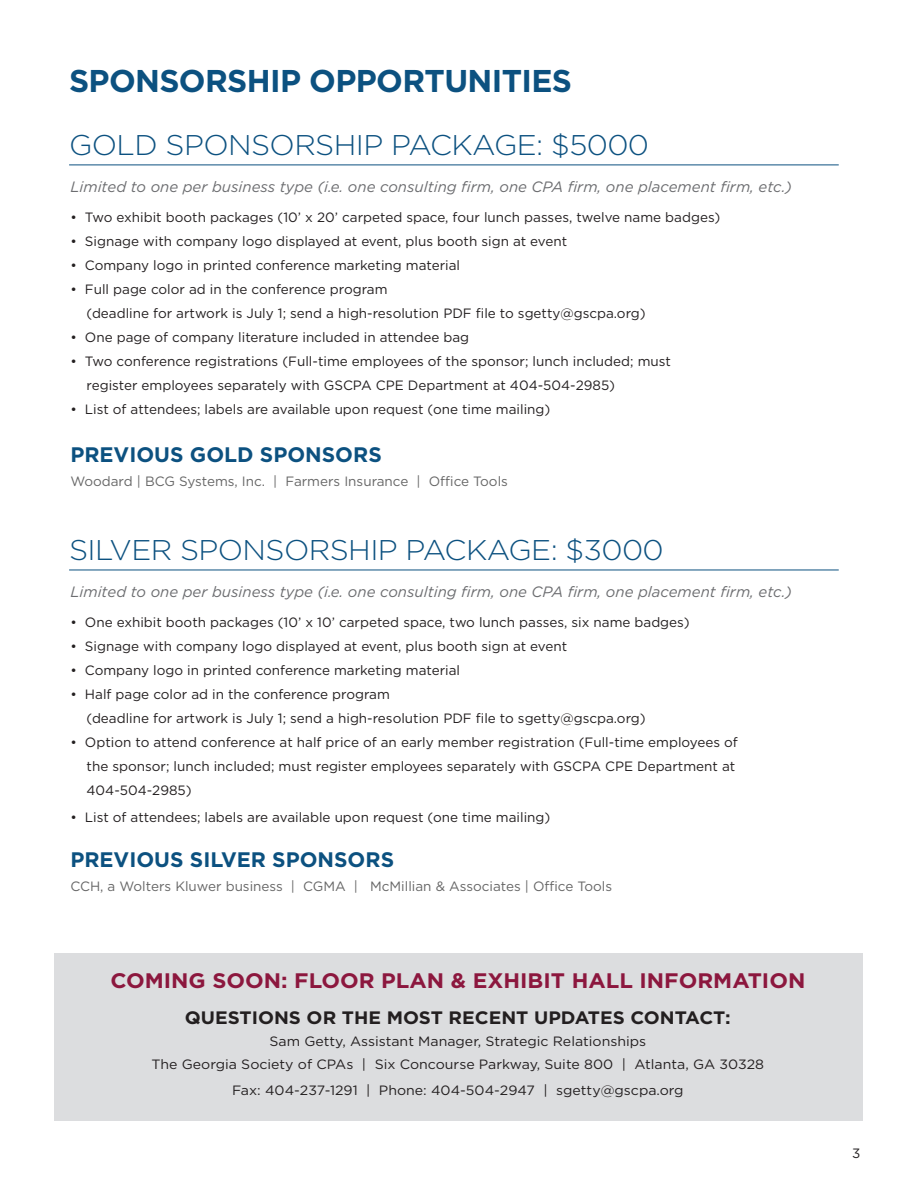
<style>
.page{position:relative;width:918px;height:1188px;background:#fff}
.page>*{position:absolute;margin:0;border:0;box-sizing:border-box;transform-origin:0 0}
.t1{font:700 31.5px "Gotham";letter-spacing:-.02em;color:#0c5180}
.t2{font:300 28.5px "Gotham";letter-spacing:-.02em;color:#0c5180;scale:1.05 1}
.t3{font:700 21px "Gotham";color:#8c173e;scale:1.05 1}
.t4{font:700 21px "Gotham";color:#0c5180}
.t5{font:700 18px "Gotham";color:#231f20;scale:1.05 1}
.t6{font:italic 15px "Gotham";color:#6c6d70}
.t7{font:13.5px/24px "Gotham";color:#231f20}
.t8{font:13.5px/22.5px "Gotham";color:#231f20;text-align:center;scale:1.05 1}
.t9{font:13.5px "Gotham";color:#666}
</style>
<div class="page">
<div style="left:54px;top:953px;width:809px;height:167px;background:#dcdddf"></div>
<hr style="left:69px;top:165px;width:770px;height:1px;background:#0c5180">
<hr style="left:69px;top:570px;width:770px;height:1px;background:#0c5180">
<h1 class="t1" style="left:69px;top:60px;width:504px">SPONSORSHIP OPPORTUNITIES</h1>
<h2 class="t2" style="left:69px;top:127px;width:554px">GOLD SPONSORSHIP PACKAGE: $5000</h2>
<p class="t6" style="left:70px;top:177px;width:723px">Limited to one per business type (i.e. one consulting firm, one CPA firm, one placement firm, etc.)</p>
<p class="t7" style="left:70px;top:205px;width:651px">• Two exhibit booth packages (10’ x 20’ carpeted space, four lunch passes, twelve name badges)</p>
<p class="t7" style="left:70px;top:229px;width:498px">• Signage with company logo displayed at event, plus booth sign at event</p>
<p class="t7" style="left:70px;top:253px;width:391px">• Company logo in printed conference marketing material</p>
<p class="t7" style="left:87px;top:277px;width:561px;text-indent:-16px">• Full page color ad in the conference program<br>(deadline for artwork is July 1; send a high-resolution PDF file to sgetty@gscpa.org)</p>
<p class="t7" style="left:70px;top:325px;width:400px">• One page of company literature included in attendee bag</p>
<p class="t7" style="left:87px;top:349px;width:586px;text-indent:-16px">• Two conference registrations (Full-time employees of the sponsor; lunch included; must register employees separately with GSCPA CPE Department at 404-504-2985)</p>
<p class="t7" style="left:70px;top:397px;width:482px">• List of attendees; labels are available upon request (one time mailing)</p>
<h3 class="t4" style="left:70px;top:440px;width:313px">PREVIOUS GOLD SPONSORS</h3>
<p class="t9" style="left:70px;top:472px;width:439px">Woodard | BCG Systems, Inc. | Farmers Insurance | Office Tools</p>
<h2 class="t2" style="left:69px;top:532px;width:568px">SILVER SPONSORSHIP PACKAGE: $3000</h2>
<p class="t6" style="left:70px;top:582px;width:723px">Limited to one per business type (i.e. one consulting firm, one CPA firm, one placement firm, etc.)</p>
<p class="t7" style="left:70px;top:610px;width:621px">• One exhibit booth packages (10’ x 10’ carpeted space, two lunch passes, six name badges)</p>
<p class="t7" style="left:70px;top:634px;width:498px">• Signage with company logo displayed at event, plus booth sign at event</p>
<p class="t7" style="left:70px;top:658px;width:391px">• Company logo in printed conference marketing material</p>
<p class="t7" style="left:87px;top:682px;width:561px;text-indent:-16px">• Half page color ad in the conference program<br>(deadline for artwork is July 1; send a high-resolution PDF file to sgetty@gscpa.org)</p>
<p class="t7" style="left:87px;top:730px;width:653px;text-indent:-16px">• Option to attend conference at half price of an early member registration (Full-time employees of the sponsor; lunch included; must register employees separately with GSCPA CPE Department at<br>404-504-2985)</p>
<p class="t7" style="left:70px;top:805px;width:482px">• List of attendees; labels are available upon request (one time mailing)</p>
<h3 class="t4" style="left:70px;top:845px;width:325px">PREVIOUS SILVER SPONSORS</h3>
<p class="t9" style="left:70px;top:877px;width:543px">CCH, a Wolters Kluwer business | CGMA | McMillian &amp; Associates | Office Tools</p>
<h3 class="t3" style="left:110px;top:967px;width:663px">COMING SOON: FLOOR PLAN &amp; EXHIBIT HALL INFORMATION</h3>
<h3 class="t5" style="left:185px;top:1006px;width:521px">QUESTIONS OR THE MOST RECENT UPDATES CONTACT:</h3>
<p class="t8" style="left:152px;top:1030px;width:585px">Sam Getty, Assistant Manager, Strategic Relationships<br>The Georgia Society of CPAs | Six Concourse Parkway, Suite 800 | Atlanta, GA 30328</p>
<p class="t8" style="left:232px;top:1078px;width:432px">Fax: 404-237-1291 | Phone: 404-504-2947 | sgetty@gscpa.org</p>
<p class="t7" style="left:852px;top:1141px;width:10px">3</p>
</div>
